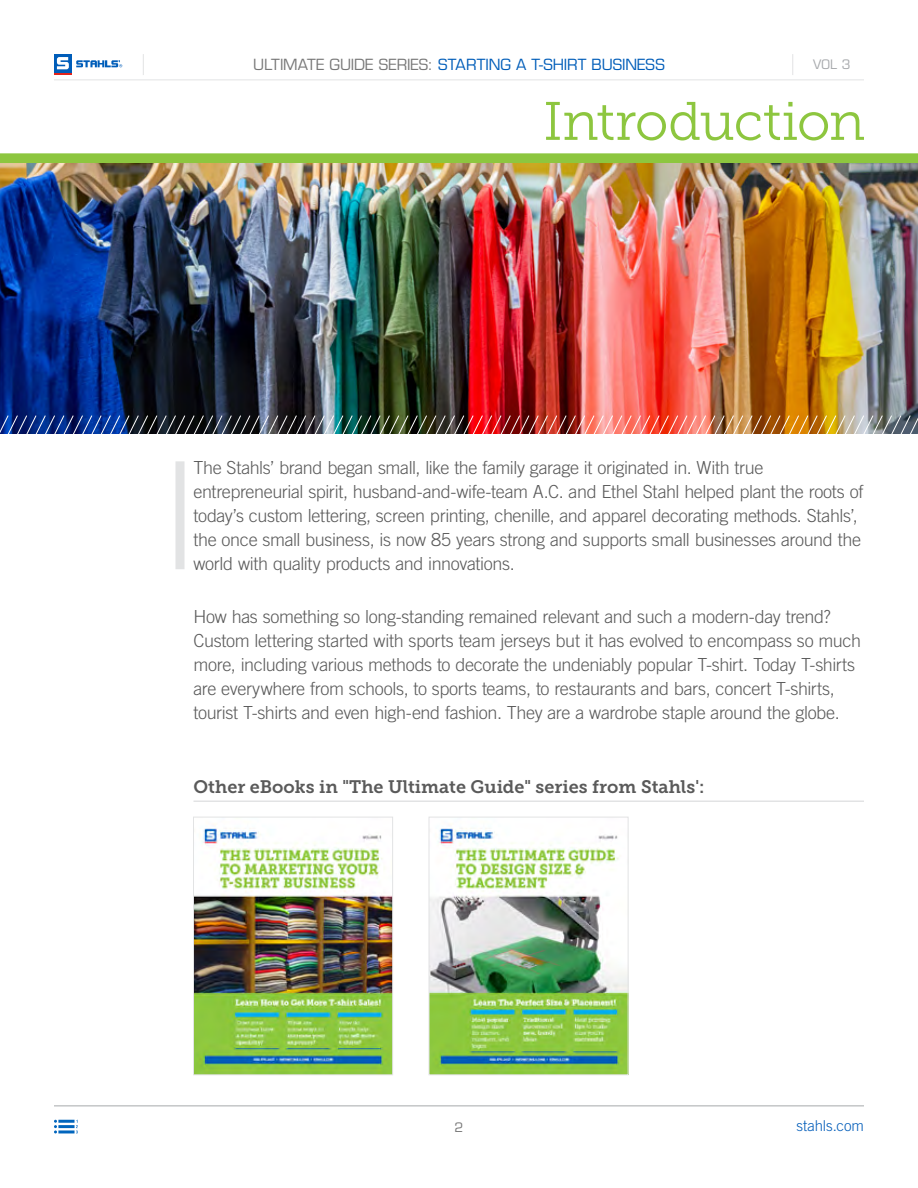
<style>
.page{position:relative;width:918px;height:1188px;background:#fff}
.page>*{position:absolute;margin:0;border:0;box-sizing:border-box;transform-origin:0 0}
.t1{font:54px "Museo Slab 300";letter-spacing:-.025em;color:#8dc63f}
.t2{font:300 18px/24px "Trade Gothic LT Std";letter-spacing:-.02em;color:#5a5a5a}
.t3{font:18px "Museo Slab 700";color:#5a5a5a}
.t4{font:15px "Eurostile LT Std";letter-spacing:-.005em;color:#005db9}
.t5{font:300 15px "Trade Gothic LT Std";letter-spacing:-.005em;color:#005cb9}
.t6{font:12.75px "Eurostile LT Std";color:#a7a9ac}
.t7{font:12.75px "Eurostile LT Std";color:#787878}
.s1{color:#787878}
</style>
<div class="page">
<hr style="left:54px;top:80px;width:810px;height:1px;background:#e2e3e4">
<hr style="left:54px;top:1106px;width:810px;height:1px;background:#a7a9ac">
<svg style="left:792px;top:54px;width:1px;height:21px"></svg>
<svg style="left:143px;top:54px;width:1px;height:21px"></svg>
<div style="left:54px;top:54px;width:17px;height:18px;background:#005db9"></div>
<svg style="left:54px;top:57px;width:68px;height:18px"></svg>
<hr style="left:58px;top:1120px;width:17px;height:3px;background:#0065bd">
<hr style="left:58px;top:1125px;width:17px;height:3px;background:#0065bd">
<svg style="left:54px;top:1120px;width:3px;height:13px"></svg>
<hr style="left:58px;top:1130px;width:17px;height:3px;background:#0065bd">
<svg style="left:76px;top:1120px;width:2px;height:13px"></svg>
<div style="left:0;top:153px;width:918px;height:11px;background:#8dc63f"></div>
<div style="left:176px;top:461px;width:8px;height:108px;background:#e2e3e4"></div>
<img style="left:0;top:164px;width:918px;height:251px">
<img style="left:195px;top:824px;width:196px;height:249px">
<div style="left:193px;top:817px;width:200px;height:258px;border:1px solid #e2e3e4"></div>
<img style="left:431px;top:824px;width:195px;height:249px">
<div style="left:429px;top:817px;width:199px;height:258px;border:1px solid #e2e3e4"></div>
<hr style="left:194px;top:800px;width:670px;height:2px;background:#e2e3e4">
<img style="left:0;top:415px;width:918px;height:19px">
<p class="t4" style="left:253px;top:56px;width:413px"><span class="s1">ULTIMATE GUIDE SERIES:</span> STARTING A T-SHIRT BUSINESS</p>
<p class="t6" style="left:813px;top:57px;width:39px">VOL 3</p>
<h1 class="t1" style="left:543px;top:92px;width:323px">Introduction</h1>
<p class="t2" style="left:194px;top:456px;width:671px">The Stahls’ brand began small, like the family garage it originated in. With true entrepreneurial spirit, husband-and-wife-team A.C. and Ethel Stahl helped plant the roots of today’s custom lettering, screen printing, chenille, and apparel decorating methods. Stahls’, the once small business, is now 85 years strong and supports small businesses around the world with quality products and innovations.</p>
<p class="t2" style="left:194px;top:604px;width:669px">How has something so long-standing remained relevant and such a modern-day trend?<br>Custom lettering started with sports team jerseys but it has evolved to encompass so much more, including various methods to decorate the undeniably popular T-shirt. Today T-shirts are everywhere from schools, to sports teams, to restaurants and bars, concert T-shirts, tourist T-shirts and even high-end fashion. They are a wardrobe staple around the globe.</p>
<p class="t3" style="left:194px;top:777px;width:513px">Other eBooks in "The Ultimate Guide" series from Stahls':</p>
<p class="t7" style="left:455px;top:1120px;width:10px">2</p>
<p class="t5" style="left:797px;top:1116px;width:69px">stahls.com</p>
</div>
